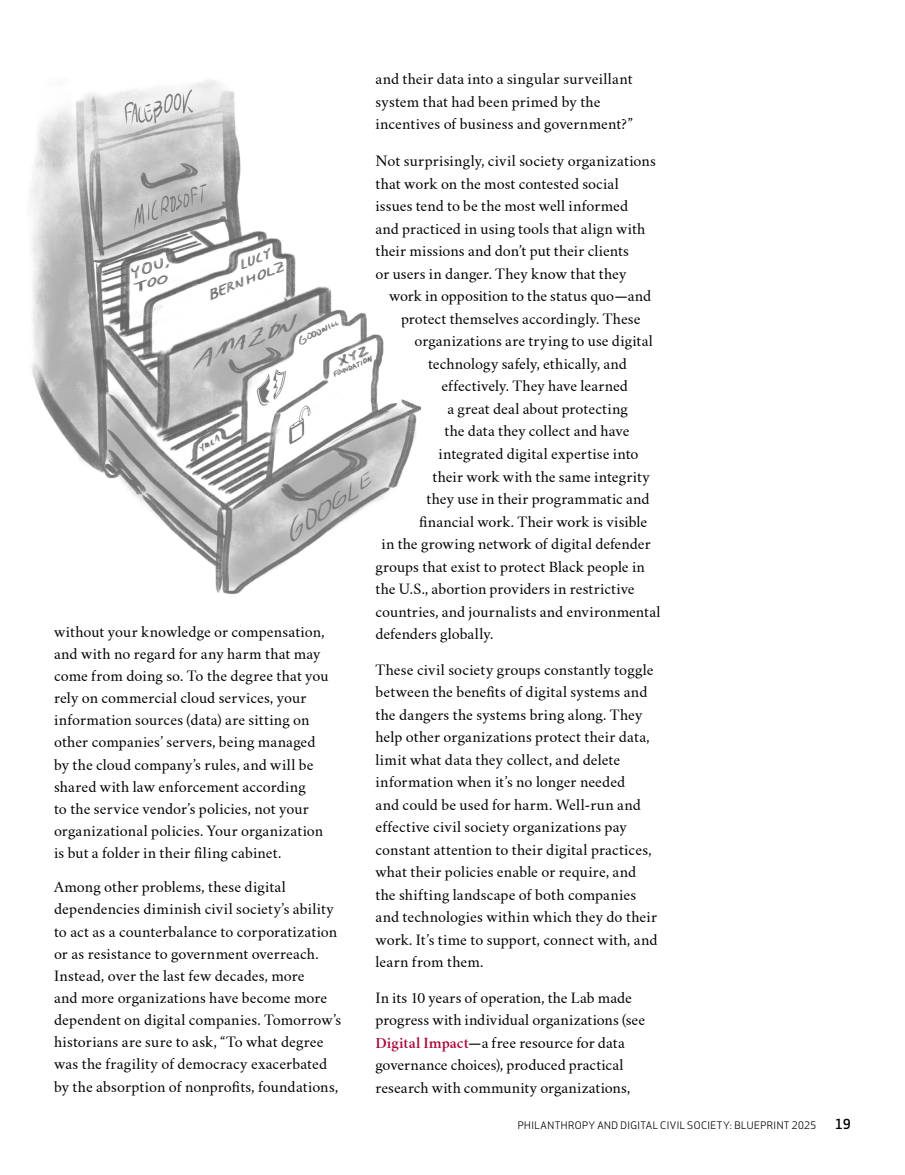
<style>
.page{position:relative;width:905px;height:1175px;background:#fff}
.page>*{position:absolute;margin:0;border:0;box-sizing:border-box;transform-origin:0 0}
.t1{font:13.8px/22.5px "Crimson Text";letter-spacing:.01em;color:#000}
.t2{font:500 13.5px "Apex New FCMA";color:#000}
.t3{font:10.2px "Apex New";letter-spacing:.045em;color:#000}
.s1{font-weight:600;color:#a90533}
</style>
<div class="page">
<img style="left:30px;top:79px;width:391px;height:515px">
<p class="t1" style="left:54px;top:620px;width:276px">without your knowledge or compensation, and with no regard for any harm that may come from doing so. To the degree that you rely on commercial cloud services, your information sources (data) are sitting on other companies’ servers, being managed by the cloud company’s rules, and will be shared with law enforcement according<br>to the service vendor’s policies, not your organizational policies. Your organization is but a folder in their filing cabinet.</p>
<p class="t1" style="left:54px;top:876px;width:289px">Among other problems, these digital dependencies diminish civil society’s ability to act as a counterbalance to corporatization or as resistance to government overreach.<br>Instead, over the last few decades, more<br>and more organizations have become more dependent on digital companies. Tomorrow’s historians are sure to ask, “To what degree was the fragility of democracy exacerbated by the absorption of nonprofits, foundations,</p>
<p class="t1" style="left:375px;top:68px;width:259px">and their data into a singular surveillant system that had been primed by the incentives of business and government?”</p>
<p class="t1" style="left:375px;top:150px;width:282px">Not surprisingly, civil society organizations that work on the most contested social issues tend to be the most well informed<br>and practiced in using tools that align with their missions and don’t put their clients<br>or users in danger. They know that they</p>
<p class="t1" style="left:389px;top:285px;width:263px">work in opposition to the status quo—and</p>
<p class="t1" style="left:401px;top:308px;width:241px">protect themselves accordingly. These</p>
<p class="t1" style="left:414px;top:330px;width:240px">organizations are trying to use digital</p>
<p class="t1" style="left:428px;top:353px;width:200px">technology safely, ethically, and</p>
<p class="t1" style="left:441px;top:375px;width:188px">effectively. They have learned</p>
<p class="t1" style="left:447px;top:398px;width:182px">a great deal about protecting</p>
<p class="t1" style="left:444px;top:420px;width:186px">the data they collect and have</p>
<p class="t1" style="left:438px;top:443px;width:201px">integrated digital expertise into</p>
<p class="t1" style="left:432px;top:465px;width:219px">their work with the same integrity</p>
<p class="t1" style="left:426px;top:488px;width:224px">they use in their programmatic and</p>
<p class="t1" style="left:419px;top:510px;width:230px">financial work. Their work is visible</p>
<p class="t1" style="left:381px;top:533px;width:271px">in the growing network of digital defender</p>
<p class="t1" style="left:375px;top:555px;width:271px">groups that exist to protect Black people in</p>
<p class="t1" style="left:375px;top:578px;width:261px">the U.S., abortion providers in restrictive</p>
<p class="t1" style="left:375px;top:600px;width:286px">countries, and journalists and environmental</p>
<p class="t1" style="left:375px;top:623px;width:119px">defenders globally.</p>
<p class="t1" style="left:375px;top:658px;width:283px">These civil society groups constantly toggle between the benefits of digital systems and the dangers the systems bring along. They help other organizations protect their data, limit what data they collect, and delete information when it’s no longer needed<br>and could be used for harm. Well-run and effective civil society organizations pay constant attention to their digital practices, what their policies enable or require, and the shifting landscape of both companies and technologies within which they do their work. It’s time to support, connect with, and learn from them.</p>
<p class="t1" style="left:375px;top:986px;width:271px">In its 10 years of operation, the Lab made progress with individual organizations (see <span class="s1">Digital Impact</span>—a free resource for data governance choices), produced practical research with community organizations,</p>
<p class="t3" style="left:518px;top:1119px;width:300px">PHILANTHROPY AND DIGITAL CIVIL SOCIETY: BLUEPRINT 2025</p>
<p class="t2" style="left:834px;top:1116px;width:18px">19</p>
</div>
